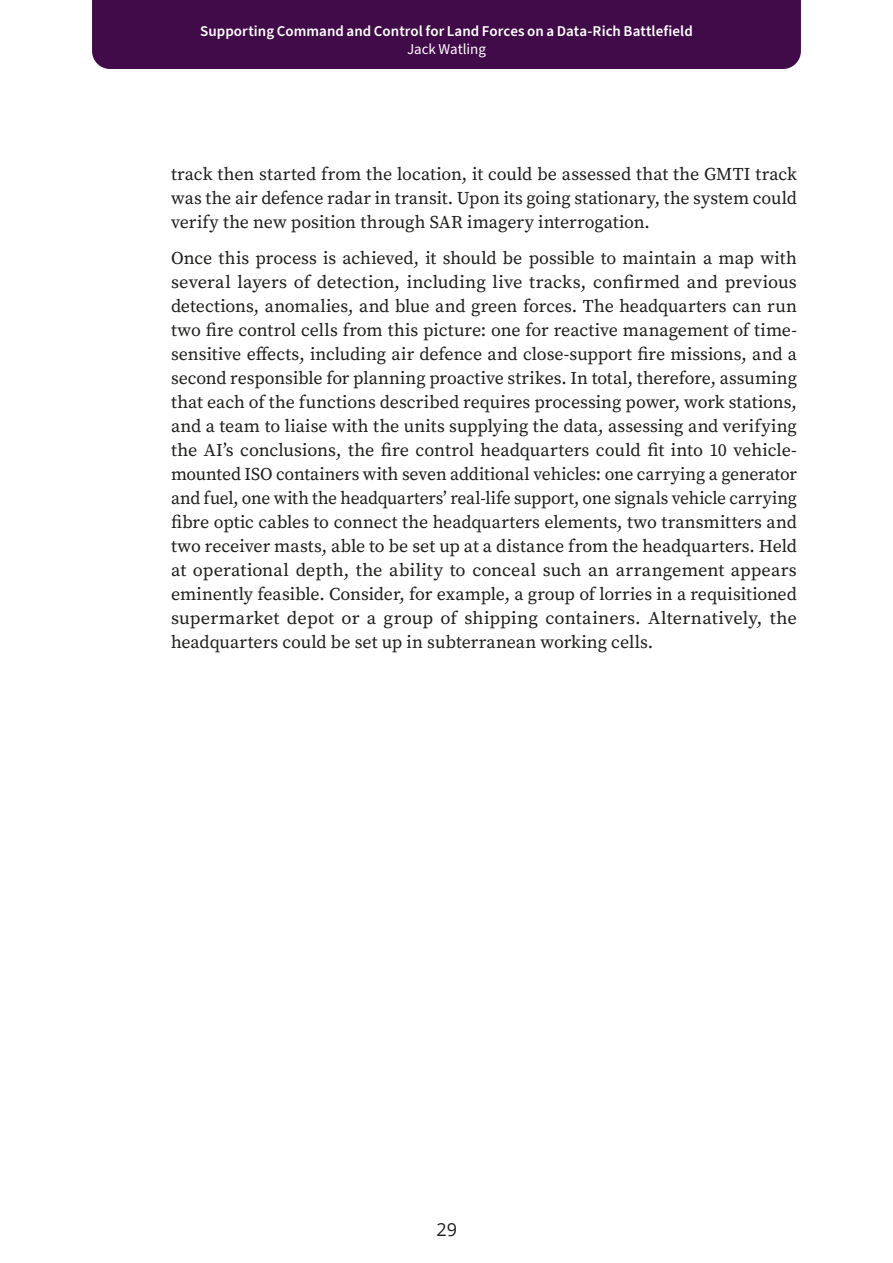
<style>
.page{position:relative;width:893px;height:1263px;background:#fff}
.page>*{position:absolute;margin:0;border:0;box-sizing:border-box;transform-origin:0 0}
.t1{font:18px/24px "Source Serif Variable";letter-spacing:-.005em;color:#1d1d1b;text-align:justify}
.t2{font:18px "Open Sans";color:#1d1d1b}
.t3{font:600 15px "Source Sans Pro";letter-spacing:.005em;color:#fff}
.t4{font:15px "Source Sans Pro";letter-spacing:-.005em;color:#fff}
</style>
<div class="page">
<div style="left:92px;top:0;width:709px;height:69px;background:#410a48"></div>
<p class="t3" style="left:200px;top:21px;width:494px">Supporting Command and Control for Land Forces on a Data-Rich Battlefield</p>
<p class="t4" style="left:407px;top:39px;width:80px">Jack Watling</p>
<p class="t1" style="left:171px;top:162px;width:627px">track then started from the location, it could be assessed that the GMTI track was the air defence radar in transit. Upon its going stationary, the system could verify the new position through SAR imagery interrogation.</p>
<p class="t1" style="left:171px;top:246px;width:627px">Once this process is achieved, it should be possible to maintain a map with several layers of detection, including live tracks, confirmed and previous detections, anomalies, and blue and green forces. The headquarters can run two fire control cells from this picture: one for reactive management of time&shy;sensitive effects, including air defence and close-support fire missions, and a second responsible for planning proactive strikes. In total, therefore, assuming that each of the functions described requires processing power, work stations, and a team to liaise with the units supplying the data, assessing and verifying the AI’s conclusions, the fire control headquarters could fit into 10 vehicle&shy;mounted ISO containers with seven additional vehicles: one carrying a generator and fuel, one with the headquarters’ real-life support, one signals vehicle carrying fibre optic cables to connect the headquarters elements, two transmitters and two receiver masts, able to be set up at a distance from the headquarters. Held at operational depth, the ability to conceal such an arrangement appears eminently feasible. Consider, for example, a group of lorries in a requisitioned supermarket depot or a group of shipping containers. Alternatively, the headquarters could be set up in subterranean working cells.</p>
<p class="t2" style="left:436px;top:1217px;width:22px">29</p>
</div>
